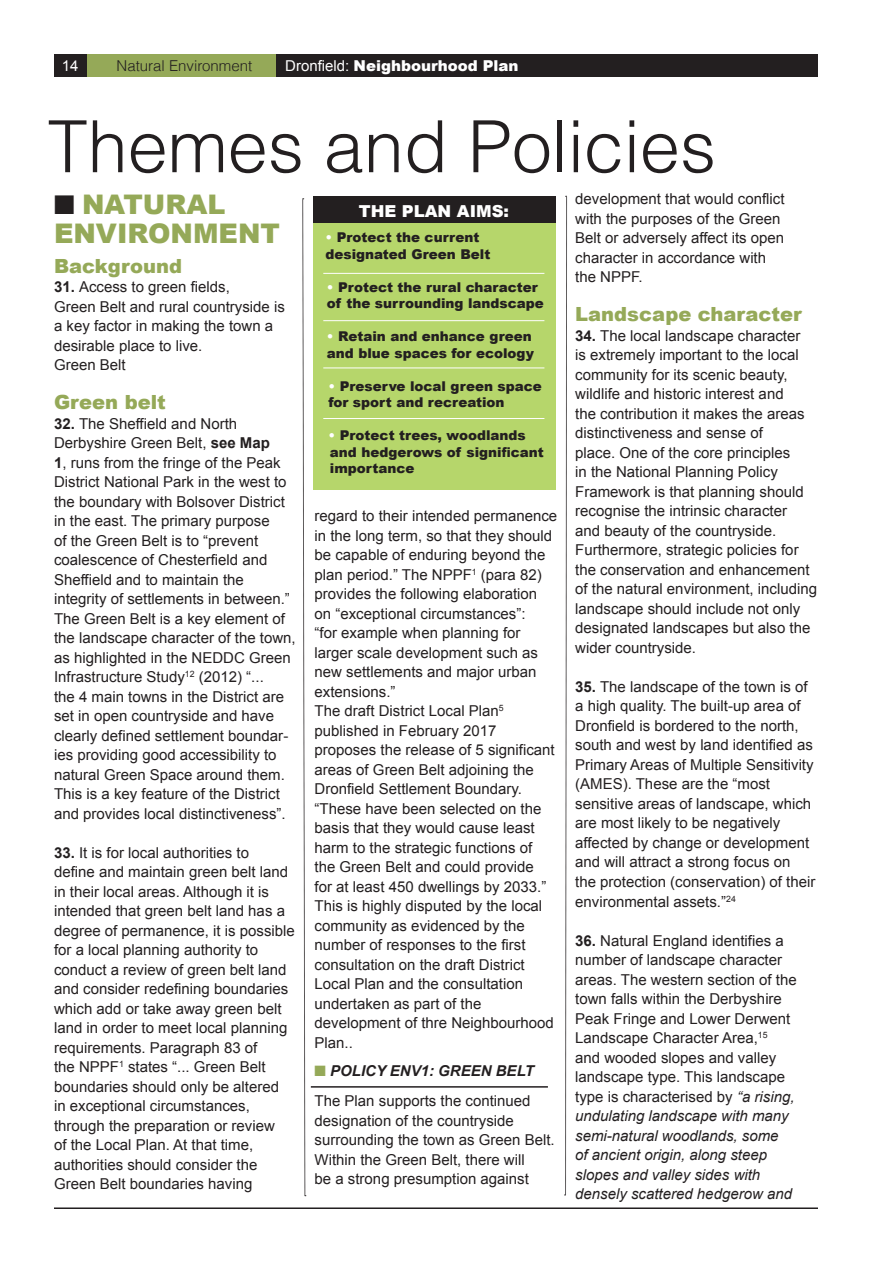
<style>
.page{position:relative;width:893px;height:1263px;background:#fff}
.page>*{position:absolute;margin:0;border:0;box-sizing:border-box;transform-origin:0 0}
.t1{font:300 72px "Helvetica";color:#231f20}
.t2{font:900 27px/28.5px "Arial";color:#95a958}
.t3{font:900 19.5px "Arial";color:#95a958}
.t4{font:900 16.5px "Arial";color:#fff}
.t5{font:15px/19.5px "Arial";color:#231f20}
.t6{font:900 15px "Arial";color:#fff}
.t7{font:300 15px "Helvetica";color:#231f20}
.t8{font:15px "Arial";color:#fff}
.t9{font:900 13.5px/16.5px "Arial";color:#231f20}
.s1{font-weight:400}
.s2{color:#231f20}
.s3{font-weight:700}
.s4{color:#fff}
.s5{color:#95a958}
.s6{font-weight:700;font-style:italic}
.s7{font-style:italic}
</style>
<div class="page">
<div style="left:54px;top:54px;width:764px;height:23px;background:#231f20"></div>
<div style="left:87px;top:54px;width:189px;height:23px;background:#95a958"></div>
<hr style="left:54px;top:1207px;width:764px;height:2px;background:#231f20">
<svg style="left:565px;top:196px;width:3px;height:1000px"></svg>
<svg style="left:302px;top:199px;width:4px;height:997px"></svg>
<div style="left:314px;top:203px;width:242px;height:287px;background:#b6d66b"></div>
<div style="left:314px;top:197px;width:242px;height:26px;background:#231f20"></div>
<hr style="left:323px;top:273px;width:221px;height:1px;background:#fff">
<hr style="left:323px;top:320px;width:221px;height:1px;background:#fff">
<hr style="left:323px;top:368px;width:221px;height:1px;background:#fff">
<hr style="left:323px;top:418px;width:221px;height:1px;background:#fff">
<hr style="left:311px;top:1086px;width:237px;height:2px;background:#231f20">
<p class="t8" style="left:62px;top:56px;width:18px">14</p>
<p class="t7" style="left:117px;top:56px;width:137px">Natural Environment</p>
<p class="t6" style="left:285px;top:55px;width:235px"><span class="s1">Dronfield:</span> Neighbourhood Plan</p>
<h1 class="t1" style="left:48px;top:102px;width:670px">Themes and Policies</h1>
<h2 class="t2" style="left:54px;top:189px;width:227px"><span class="s2">■</span> NATURAL<br>ENVIRONMENT</h2>
<h3 class="t3" style="left:54px;top:251px;width:130px">Background</h3>
<p class="t5" style="left:54px;top:277px;width:232px"><span class="s3">31.</span> Access to green fields,<br>Green Belt and rural countryside is a key factor in making the town a desirable place to live.<br>Green Belt</p>
<h3 class="t3" style="left:54px;top:388px;width:113px">Green belt</h3>
<p class="t5" style="left:54px;top:414px;width:243px"><span class="s3">32.</span> The Sheffield and North Derbyshire Green Belt, <span class="s3">see Map<br>1</span>, runs from the fringe of the Peak District National Park in the west to the boundary with Bolsover District in the east. The primary purpose<br>of the Green Belt is to “prevent coalescence of Chesterfield and Sheffield and to maintain the integrity of settlements in between.” The Green Belt is a key element of the landscape character of the town, as highlighted in the NEDDC Green Infrastructure Study<sup>12</sup> (2012) “...<br>the 4 main towns in the District are set in open countryside and have clearly defined settlement boundar&shy;ies providing good accessibility to natural Green Space around them.<br>This is a key feature of the District and provides local distinctiveness”.</p>
<p class="t5" style="left:54px;top:843px;width:242px"><span class="s3">33.</span> It is for local authorities to<br>define and maintain green belt land in their local areas. Although it is intended that green belt land has a degree of permanence, it is possible for a local planning authority to conduct a review of green belt land and consider redefining boundaries which add or take away green belt land in order to meet local planning requirements. Paragraph 83 of<br>the NPPF<sup>1</sup> states “... Green Belt boundaries should only be altered<br>in exceptional circumstances, through the preparation or review<br>of the Local Plan. At that time, authorities should consider the Green Belt boundaries having</p>
<p class="t4" style="left:359px;top:199px;width:152px">THE PLAN AIMS:</p>
<p class="t9" style="left:325px;top:229px;width:166px"><span class="s4">•</span> Protect the current designated Green Belt</p>
<p class="t9" style="left:327px;top:278px;width:218px"><span class="s4">•</span> Protect the rural character of the surrounding landscape</p>
<p class="t9" style="left:327px;top:328px;width:209px"><span class="s4">•</span> Retain and enhance green and blue spaces for ecology</p>
<p class="t9" style="left:328px;top:377px;width:215px"><span class="s4">•</span> Preserve local green space for sport and recreation</p>
<p class="t9" style="left:328px;top:427px;width:217px"><span class="s4">•</span> Protect trees, woodlands and hedgerows of significant importance</p>
<p class="t5" style="left:315px;top:506px;width:244px">regard to their intended permanence in the long term, so that they should be capable of enduring beyond the plan period.” The NPPF<sup>1</sup> (para 82) provides the following elaboration on “exceptional circumstances”:<br>“for example when planning for larger scale development such as new settlements and major urban extensions.”<br>The draft District Local Plan<sup>5 </sup>published in February 2017 proposes the release of 5 significant areas of Green Belt adjoining the<br>Dronfield Settlement Boundary. “These have been selected on the basis that they would cause least harm to the strategic functions of<br>the Green Belt and could provide<br>for at least 450 dwellings by 2033.”<br>This is highly disputed by the local community as evidenced by the number of responses to the first consultation on the draft District<br>Local Plan and the consultation undertaken as part of the development of thre Neighbourhood<br>Plan..</p>
<p class="t5" style="left:315px;top:1056px;width:221px;line-height:30px"><span class="s5">■</span> <span class="s6">POLICY ENV1: GREEN BELT<br></span>The Plan supports the continued</p>
<p class="t5" style="left:315px;top:1111px;width:242px">designation of the countryside surrounding the town as Green Belt.<br>Within the Green Belt, there will<br>be a strong presumption against</p>
<p class="t5" style="left:575px;top:190px;width:211px">development that would conflict with the purposes of the Green<br>Belt or adversely affect its open character in accordance with the NPPF.</p>
<h3 class="t3" style="left:575px;top:300px;width:228px">Landscape character</h3>
<p class="t5" style="left:575px;top:326px;width:243px"><span class="s3">34.</span> The local landscape character<br>is extremely important to the local community for its scenic beauty, wildlife and historic interest and<br>the contribution it makes the areas distinctiveness and sense of<br>place. One of the core principles<br>in the National Planning Policy Framework is that planning should recognise the intrinsic character<br>and beauty of the countryside.<br>Furthermore, strategic policies for the conservation and enhancement of the natural environment, including landscape should include not only designated landscapes but also the wider countryside.</p>
<p class="t5" style="left:575px;top:677px;width:242px"><span class="s3">35.</span> The landscape of the town is of a high quality. The built-up area of Dronfield is bordered to the north, south and west by land identified as Primary Areas of Multiple Sensitivity (AMES). These are the “most sensitive areas of landscape, which are most likely to be negatively affected by change or development and will attract a strong focus on<br>the protection (conservation) of their environmental assets.”<sup>24</sup></p>
<p class="t5" style="left:575px;top:931px;width:223px"><span class="s3">36.</span> Natural England identifies a number of landscape character areas. The western section of the town falls within the Derbyshire<br>Peak Fringe and Lower Derwent<br>Landscape Character Area,<sup>15<br></sup>and wooded slopes and valley landscape type. This landscape type is characterised by <span class="s7">“a rising, undulating landscape with many semi-natural woodlands, some<br>of ancient origin, along steep slopes and valley sides with densely scattered hedgerow and</span></p>
</div>
